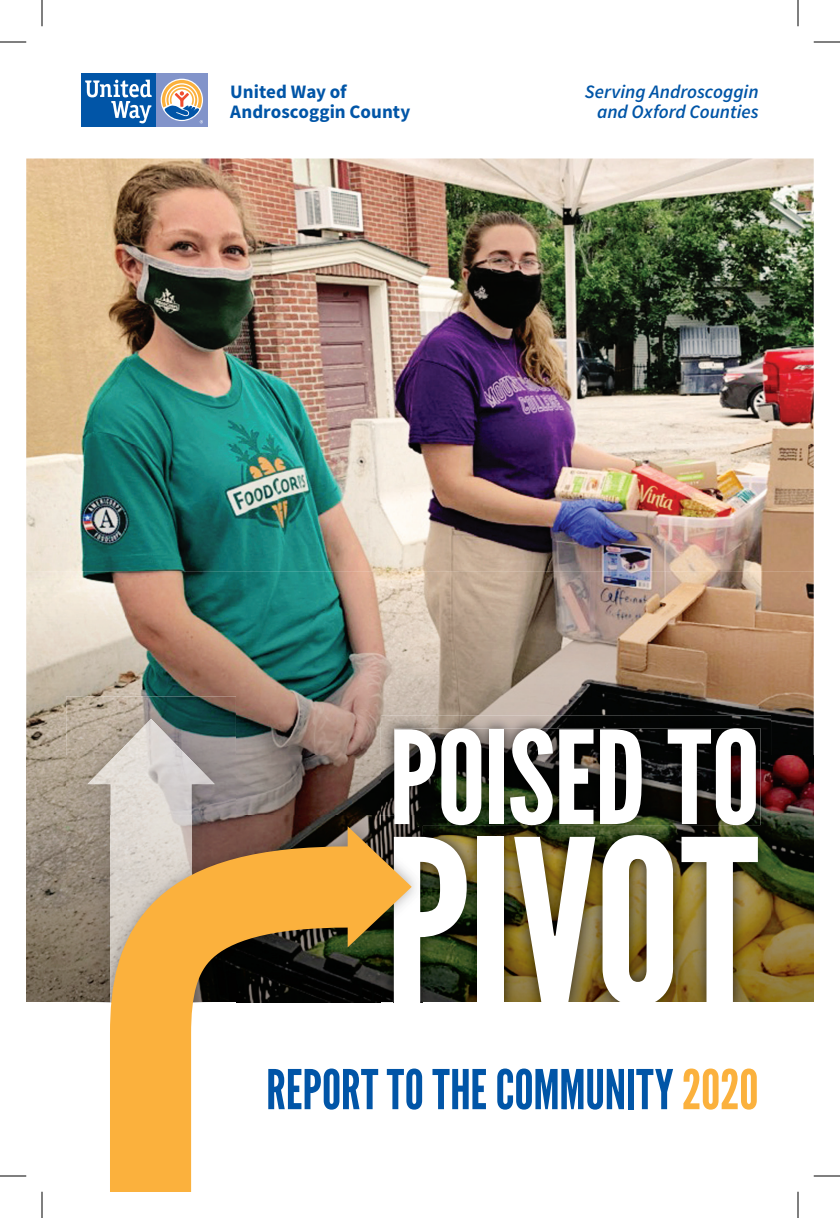
<style>
.page{position:relative;width:840px;height:1218px;background:#fff}
.page>*{position:absolute;margin:0;border:0;box-sizing:border-box;transform-origin:0 0}
.t1{font:227.33px "League Gothic";letter-spacing:-.01em;color:#fff;scale:1.08 1}
.t2{font:128.8px "League Gothic";letter-spacing:-.01em;color:#fff;scale:1.08 1}
.t3{font:54.77px "League Gothic";letter-spacing:-.005em;color:#0155a7}
.t4{font:italic 600 19.07px/20.3px "Source Sans Pro";color:#0155a7;text-align:right}
.t5{font:700 19.07px/20.3px "Source Sans Pro";color:#0155a7}
.s1{color:#fbb13d}
</style>
<div class="page">
<div style="left:156px;top:74px;width:52px;height:53px;background:#8294ca"></div>
<svg style="left:161px;top:79px;width:42px;height:42px"></svg>
<div style="left:81px;top:74px;width:75px;height:53px;background:#0155a7"></div>
<svg style="left:85px;top:80px;width:67px;height:43px"></svg>
<svg style="left:162px;top:80px;width:41px;height:43px"></svg>
<img style="left:26px;top:159px;width:788px;height:412px">
<img style="left:26px;top:571px;width:788px;height:184px">
<img style="left:26px;top:755px;width:40px;height:247px">
<img style="left:236px;top:755px;width:145px;height:51px">
<img style="left:771px;top:755px;width:43px;height:247px">
<img style="left:381px;top:716px;width:390px;height:286px">
<img style="left:430px;top:835px;width:328px;height:167px">
<img style="left:394px;top:728px;width:366px;height:97px">
<img style="left:66px;top:696px;width:170px;height:306px">
<img style="left:87px;top:719px;width:128px;height:87px">
<img style="left:236px;top:1002px;width:187px;height:1px">
<svg style="left:69px;top:806px;width:361px;height:196px;background:#9c7f54"></svg>
<svg style="left:348px;top:826px;width:64px;height:121px"></svg>
<svg style="left:97px;top:1002px;width:108px;height:190px"></svg>
<svg style="left:0;top:42px;width:26px;height:1px"></svg>
<svg style="left:814px;top:42px;width:26px;height:1px"></svg>
<svg style="left:0;top:1176px;width:26px;height:1px"></svg>
<svg style="left:814px;top:1176px;width:26px;height:1px"></svg>
<svg style="left:42px;top:0;width:1px;height:26px"></svg>
<svg style="left:42px;top:1192px;width:1px;height:26px"></svg>
<svg style="left:798px;top:0;width:1px;height:26px"></svg>
<svg style="left:798px;top:1192px;width:1px;height:26px"></svg>
<p class="t5" style="left:230px;top:81px;width:182px">United Way of<br>Androscoggin County</p>
<p class="t4" style="left:585px;top:81px;width:175px">Serving Androscoggin and Oxford Counties</p>
<h2 class="t2" style="left:389px;top:701px;width:346px">POISED TO</h2>
<h1 class="t1" style="left:384px;top:788px;width:348px">PIVOT</h1>
<h3 class="t3" style="left:266px;top:1057px;width:494px">REPORT TO THE COMMUNITY <span class="s1">2020</span></h3>
</div>
